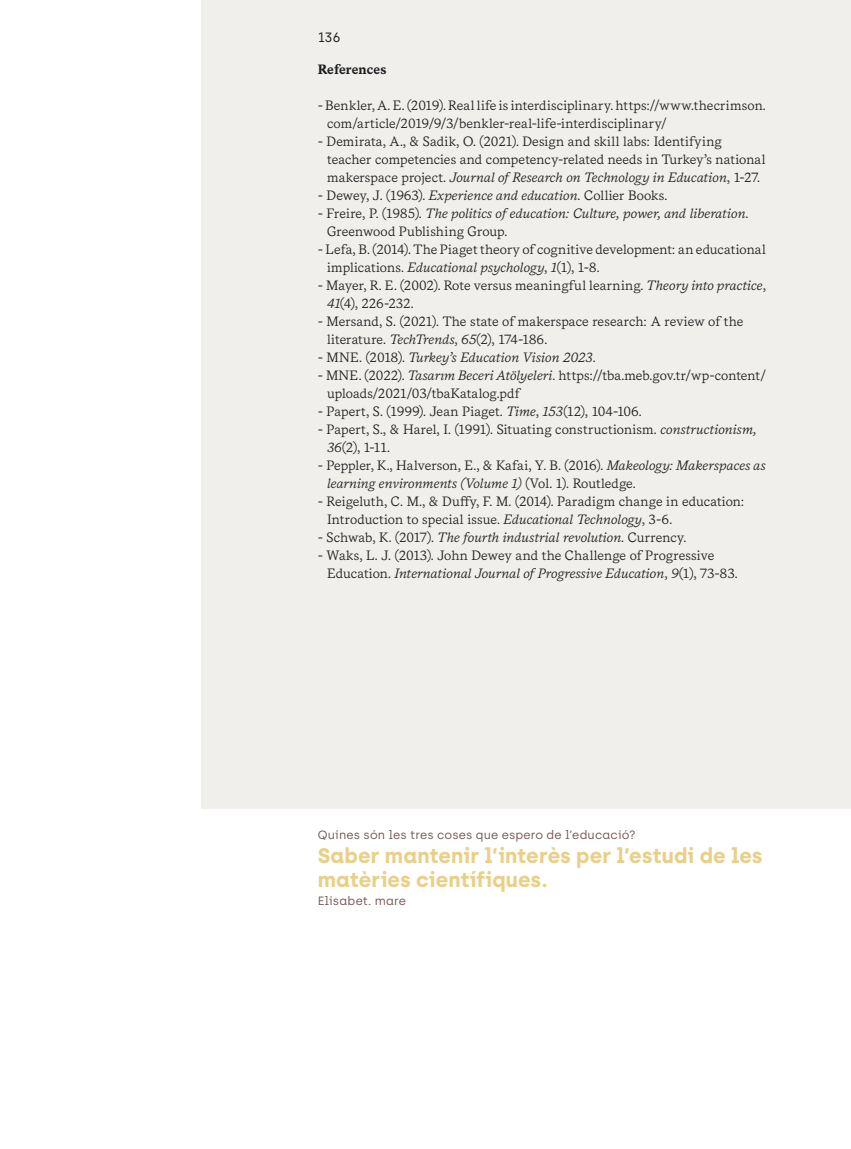
<style>
.page{position:relative;width:851px;height:1149px;background:#fff}
.page>*{position:absolute;margin:0;border:0;box-sizing:border-box;transform-origin:0 0}
.t1{font:700 21px/24px "Archia";color:#e8d089}
.t2{font:13.5px/18px "Messina Serif";letter-spacing:.005em;color:#1b1d1e}
.t3{font:italic 13.5px/18px "Messina Serif";letter-spacing:.01em;color:#231f20}
.t4{font:700 13.5px "Messina Serif";letter-spacing:.005em;color:#1b1d1e}
.t5{font:13.5px "Archia";color:#231f20}
.t6{font:12px "Archia";letter-spacing:.01em;color:#765556}
.s1{font-style:italic;color:#231f20}
.s2{font-style:normal;color:#1b1d1e}
</style>
<div class="page">
<div style="left:201px;top:0;width:649px;height:808px;background:#f0efec"></div>
<hr style="left:850px;top:0;width:1px;height:808px;background:#f0efec">
<p class="t5" style="left:317px;top:30px;width:25px">136</p>
<p class="t4" style="left:317px;top:59px;width:70px">References</p>
<p class="t2" style="left:327px;top:96px;width:440px;text-indent:-9px">- Benkler, A. E. (2019). Real life is interdisciplinary. https://www.thecrimson. com/article/2019/9/3/benkler-real-life-interdisciplinary/</p>
<p class="t2" style="left:327px;top:132px;width:440px;text-indent:-9px">- Demirata, A., &amp; Sadik, O. (2021). Design and skill labs: Identifying teacher competencies and competency-related needs in Turkey’s national makerspace project. <span class="s1">Journal of Research on Technology in Education</span>, 1-27.</p>
<p class="t2" style="left:317px;top:186px;width:351px">- Dewey, J. (1963). <span class="s1">Experience and education</span>. Collier Books.</p>
<p class="t3" style="left:327px;top:204px;width:423px;text-indent:-9px"><span class="s2">- Freire, P. (1985).</span> The politics of education: Culture, power, and liberation<span class="s2">.<br>Greenwood Publishing Group.</span></p>
<p class="t2" style="left:327px;top:240px;width:440px;text-indent:-9px">- Lefa, B. (2014). The Piaget theory of cognitive development: an educational implications. <span class="s1">Educational psychology</span>, <span class="s1">1</span>(1), 1-8.</p>
<p class="t2" style="left:327px;top:276px;width:440px;text-indent:-9px">- Mayer, R. E. (2002). Rote versus meaningful learning. <span class="s1">Theory into practice</span>,<br><span class="s1">41</span>(4), 226-232.</p>
<p class="t2" style="left:327px;top:312px;width:418px;text-indent:-9px">- Mersand, S. (2021). The state of makerspace research: A review of the literature. <span class="s1">TechTrends</span>, <span class="s1">65</span>(2), 174-186.</p>
<p class="t3" style="left:317px;top:348px;width:279px"><span class="s2">- MNE. (2018).</span> Turkey’s Education Vision 2023<span class="s2">.</span></p>
<p class="t2" style="left:327px;top:366px;width:440px;text-indent:-9px">- MNE. (2022). <span class="s1">Tasarım Beceri Atölyeleri</span>. https://tba.meb.gov.tr/wp-content/ uploads/2021/03/tbaKatalog.pdf</p>
<p class="t2" style="left:317px;top:402px;width:325px">- Papert, S. (1999). Jean Piaget. <span class="s1">Time</span>, <span class="s1">153</span>(12), 104-106.</p>
<p class="t2" style="left:327px;top:420px;width:431px;text-indent:-9px">- Papert, S., &amp; Harel, I. (1991). Situating constructionism. <span class="s1">constructionism,<br>36</span>(2), 1-11.</p>
<p class="t2" style="left:327px;top:456px;width:440px;text-indent:-9px">- Peppler, K., Halverson, E., &amp; Kafai, Y. B. (2016). <span class="s1">Makeology: Makerspaces as learning environments (Volume 1)</span> (Vol. 1). Routledge.</p>
<p class="t2" style="left:327px;top:492px;width:419px;text-indent:-9px">- Reigeluth, C. M., &amp; Duffy, F. M. (2014). Paradigm change in education:<br>Introduction to special issue. <span class="s1">Educational Technology</span>, 3-6.</p>
<p class="t3" style="left:317px;top:528px;width:370px"><span class="s2">- Schwab, K. (2017).</span> The fourth industrial revolution<span class="s2">. Currency.</span></p>
<p class="t2" style="left:327px;top:546px;width:412px;text-indent:-9px">- Waks, L. J. (2013). John Dewey and the Challenge of Progressive<br>Education. <span class="s1">International Journal of Progressive Education</span>, <span class="s1">9</span>(1), 73-83.</p>
<p class="t6" style="left:317px;top:827px;width:319px">Quines són les tres coses que espero de l’educació?</p>
<h1 class="t1" style="left:317px;top:842px;width:446px">Saber mantenir l’interès per l’estudi de les matèries científiques.</h1>
<p class="t6" style="left:317px;top:893px;width:90px">Elisabet. mare</p>
</div>
